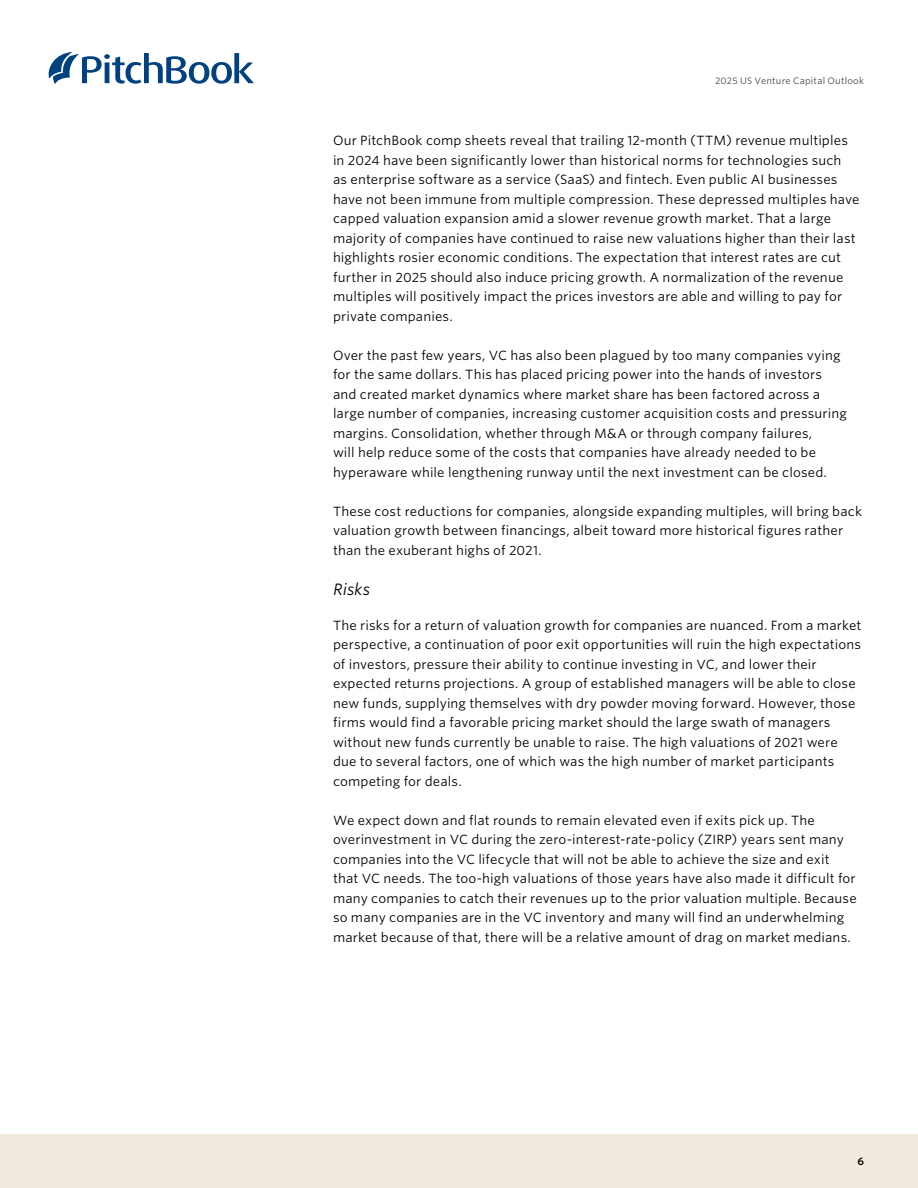
<style>
.page{position:relative;width:918px;height:1188px;background:#fff}
.page>*{position:absolute;margin:0;border:0;box-sizing:border-box;transform-origin:0 0}
.AN_Subsection_I{font:italic 15.75px "Whitney S Sm";color:#000}
.AN_Body_copy{font:12.75px/19.5px "Whitney S Sm";letter-spacing:.01em;color:#000}
.t1{font:600 10.5px "Whitney S Sm";color:#000}
.AN_Header{font:9px "Whitney S Sm";letter-spacing:.025em;color:#484643}
</style>
<div class="page">
<div style="left:0;top:1134px;width:918px;height:54px;background:#f0ebde"></div>
<svg style="left:49px;top:52px;width:205px;height:32px"></svg>
<p class="AN_Header" style="left:715px;top:75px;width:150px">2025 US Venture Capital Outlook</p>
<p class="AN_Body_copy" style="left:333px;top:131px;width:528px">Our PitchBook comp sheets reveal that trailing 12-month (TTM) revenue multiples in 2024 have been significantly lower than historical norms for technologies such<br>as enterprise software as a service (SaaS) and fintech. Even public AI businesses have not been immune from multiple compression. These depressed multiples have capped valuation expansion amid a slower revenue growth market. That a large majority of companies have continued to raise new valuations higher than their last highlights rosier economic conditions. The expectation that interest rates are cut further in 2025 should also induce pricing growth. A normalization of the revenue multiples will positively impact the prices investors are able and willing to pay for private companies.</p>
<p class="AN_Body_copy" style="left:333px;top:345px;width:516px">Over the past few years, VC has also been plagued by too many companies vying for the same dollars. This has placed pricing power into the hands of investors and created market dynamics where market share has been factored across a large number of companies, increasing customer acquisition costs and pressuring margins. Consolidation, whether through M&amp;A or through company failures,<br>will help reduce some of the costs that companies have already needed to be hyperaware while lengthening runway until the next investment can be closed.</p>
<p class="AN_Body_copy" style="left:333px;top:501px;width:531px">These cost reductions for companies, alongside expanding multiples, will bring back valuation growth between financings, albeit toward more historical figures rather than the exuberant highs of 2021.</p>
<p class="AN_Subsection_I" style="left:333px;top:578px;width:39px">Risks</p>
<p class="AN_Body_copy" style="left:333px;top:615px;width:530px">The risks for a return of valuation growth for companies are nuanced. From a market perspective, a continuation of poor exit opportunities will ruin the high expectations of investors, pressure their ability to continue investing in VC, and lower their expected returns projections. A group of established managers will be able to close new funds, supplying themselves with dry powder moving forward. However, those firms would find a favorable pricing market should the large swath of managers without new funds currently be unable to raise. The high valuations of 2021 were due to several factors, one of which was the high number of market participants competing for deals.</p>
<p class="AN_Body_copy" style="left:333px;top:810px;width:525px">We expect down and flat rounds to remain elevated even if exits pick up. The overinvestment in VC during the zero-interest-rate-policy (ZIRP) years sent many companies into the VC lifecycle that will not be able to achieve the size and exit that VC needs. The too-high valuations of those years have also made it difficult for many companies to catch their revenues up to the prior valuation multiple. Because so many companies are in the VC inventory and many will find an underwhelming market because of that, there will be a relative amount of drag on market medians.</p>
<p class="t1" style="left:857px;top:1154px;width:8px">6</p>
</div>
